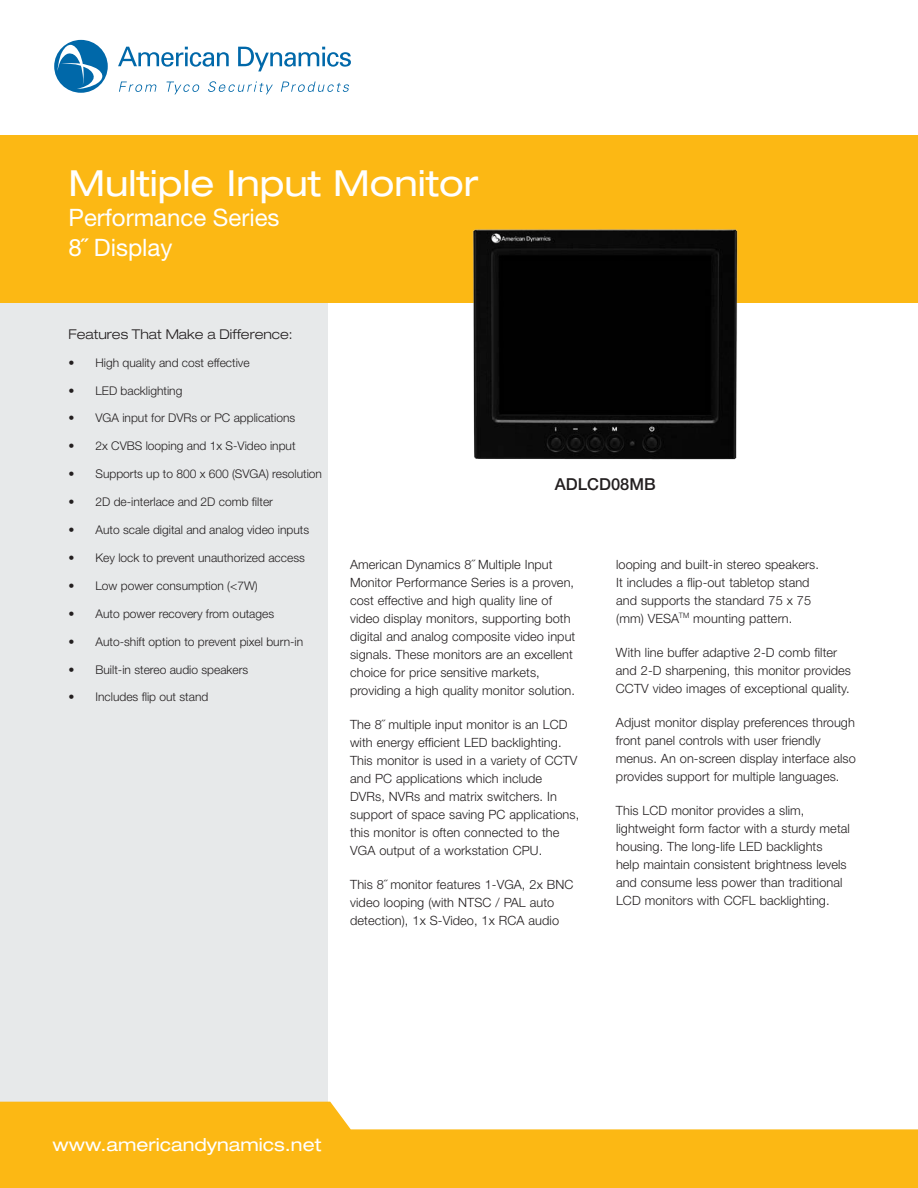
<style>
.page{position:relative;width:918px;height:1188px;background:#fff}
.page>*{position:absolute;margin:0;border:0;box-sizing:border-box;transform-origin:0 0}
.t1{font:expanded 36px "Helvetica Neue LT Pro";color:#fff}
.t2{font:24px/30px "Helvetica Neue LT Pro";color:#fff}
.t3{font:expanded 18px "Helvetica Neue LT Pro";color:#fff}
.t4{font:500 16.5px "Helvetica Neue LT Pro";color:#231f20}
.t5{font:300 expanded 13.5px "Helvetica Neue LT Pro";color:#231f20}
.t6{font:300 12.75px/18px "Helvetica Neue LT Pro";letter-spacing:.005em;color:#231f20}
.t7{font:300 12px "Helvetica Neue LT Pro";color:#231f20}
</style>
<div class="page">
<div style="left:0;top:162px;width:328px;height:1026px;background:#e7e9ea"></div>
<div style="left:0;top:135px;width:918px;height:167px;background:#fcb814"></div>
<svg style="left:0;top:1102px;width:918px;height:86px;fill:#fcb814"></svg>
<svg style="left:118px;top:47px;width:111px;height:20px"></svg>
<svg style="left:238px;top:47px;width:113px;height:24px"></svg>
<svg style="left:54px;top:40px;width:54px;height:53px"></svg>
<svg style="left:119px;top:82px;width:38px;height:10px"></svg>
<svg style="left:166px;top:82px;width:33px;height:12px"></svg>
<svg style="left:208px;top:81px;width:65px;height:13px"></svg>
<svg style="left:281px;top:81px;width:68px;height:11px"></svg>
<img style="left:471px;top:229px;width:268px;height:231px">
<h1 class="t1" style="left:68px;top:162px;width:412px">Multiple Input Monitor</h1>
<h2 class="t2" style="left:68px;top:202px;width:213px">Performance Series<br>8˝ Display</h2>
<p class="t5" style="left:68px;top:326px;width:226px">Features That Make a Difference:</p>
<p class="t7" style="left:68px;top:355px;width:183px">• High quality and cost effective</p>
<p class="t7" style="left:68px;top:383px;width:115px">• LED backlighting</p>
<p class="t7" style="left:68px;top:411px;width:228px">• VGA input for DVRs or PC applications</p>
<p class="t7" style="left:68px;top:439px;width:229px">• 2x CVBS looping and 1x S-Video input</p>
<p class="t7" style="left:68px;top:467px;width:255px">• Supports up to 800 x 600 (SVGA) resolution</p>
<p class="t7" style="left:68px;top:495px;width:206px">• 2D de-interlace and 2D comb filter</p>
<p class="t7" style="left:68px;top:522px;width:242px">• Auto scale digital and analog video inputs</p>
<p class="t7" style="left:68px;top:550px;width:238px">• Key lock to prevent unauthorized access</p>
<p class="t7" style="left:68px;top:578px;width:191px">• Low power consumption (&lt;7W)</p>
<p class="t7" style="left:68px;top:606px;width:207px">• Auto power recovery from outages</p>
<p class="t7" style="left:68px;top:634px;width:236px">• Auto-shift option to prevent pixel burn-in</p>
<p class="t7" style="left:68px;top:662px;width:181px">• Built-in stereo audio speakers</p>
<p class="t7" style="left:68px;top:690px;width:141px">• Includes flip out stand</p>
<p class="t4" style="left:555px;top:474px;width:102px">ADLCD08MB</p>
<p class="t6" style="left:350px;top:555px;width:227px">American Dynamics 8˝ Multiple Input Monitor Performance Series is a proven, cost effective and high quality line of video display monitors, supporting both digital and analog composite video input signals. These monitors are an excellent choice for price sensitive markets, providing a high quality monitor solution.</p>
<p class="t6" style="left:350px;top:715px;width:231px">The 8˝ multiple input monitor is an LCD with energy efficient LED backlighting.<br>This monitor is used in a variety of CCTV and PC applications which include DVRs, NVRs and matrix switchers. In support of space saving PC applications, this monitor is often connected to the VGA output of a workstation CPU.</p>
<p class="t6" style="left:350px;top:875px;width:225px">This 8˝ monitor features 1-VGA, 2x BNC video looping (with NTSC / PAL auto detection), 1x S-Video, 1x RCA audio</p>
<p class="t6" style="left:616px;top:555px;width:204px">looping and built-in stereo speakers.<br>It includes a flip-out tabletop stand and supports the standard 75 x 75 (mm) VESA<sup>TM</sup> mounting pattern.</p>
<p class="t6" style="left:616px;top:643px;width:237px">With line buffer adaptive 2-D comb filter and 2-D sharpening, this monitor provides<br>CCTV video images of exceptional quality.</p>
<p class="t6" style="left:616px;top:713px;width:241px">Adjust monitor display preferences through front panel controls with user friendly menus. An on-screen display interface also provides support for multiple languages.</p>
<p class="t6" style="left:616px;top:801px;width:235px">This LCD monitor provides a slim, lightweight form factor with a sturdy metal housing. The long-life LED backlights<br>help maintain consistent brightness levels and consume less power than traditional LCD monitors with CCFL backlighting.</p>
<h3 class="t3" style="left:53px;top:1134px;width:270px">www.americandynamics.net</h3>
</div>
